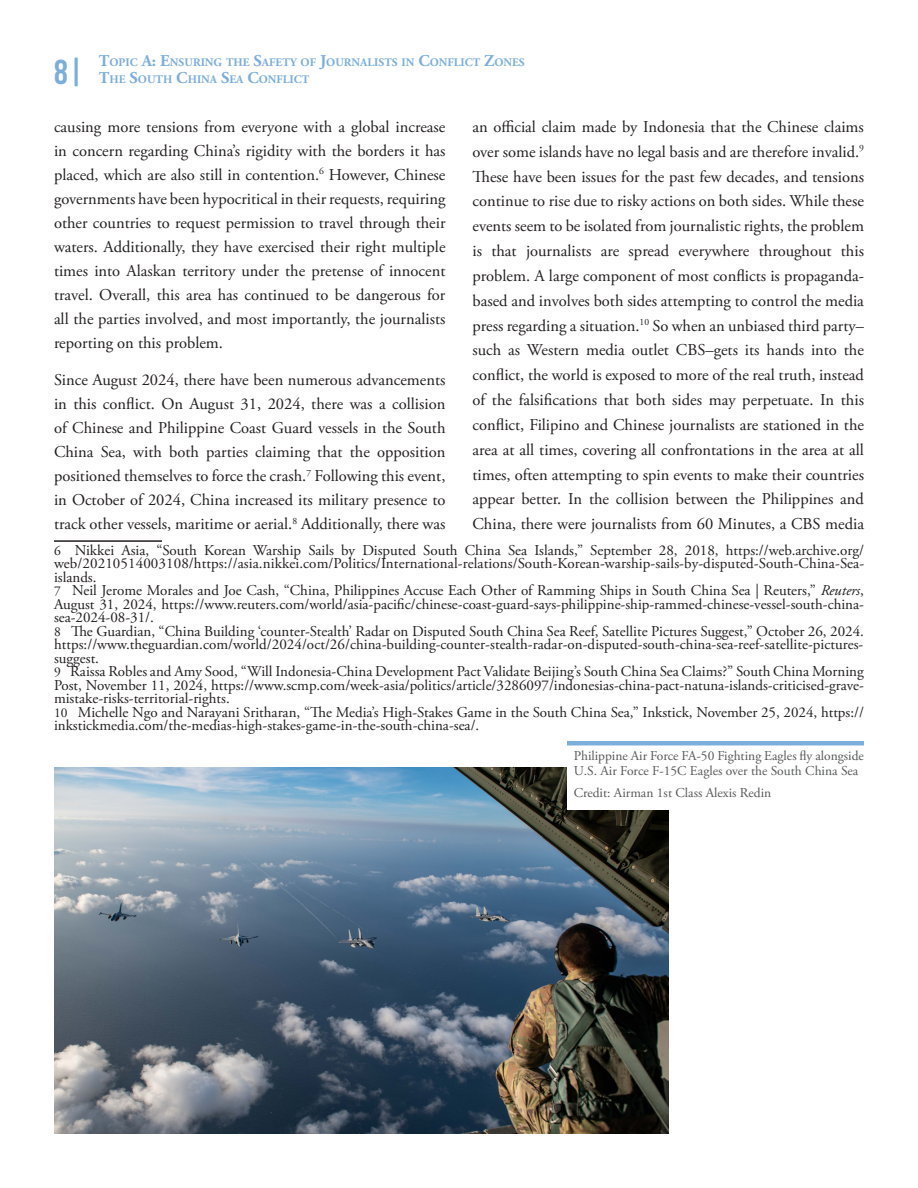
<style>
.page{position:relative;width:918px;height:1188px;background:#fff}
.page>*{position:absolute;margin:0;border:0;box-sizing:border-box;transform-origin:0 0}
.Body_Header__Letter{font:700 34.5px "Bebas Neue";color:#7baedd}
.t1{font:16.5px/24.9px "Adobe Garamond Pro";color:#231f20;text-align:justify}
.Footnote_Style{font:15px/13.5px "Adobe Garamond Pro";color:#231f20;text-align:justify}
.Photo_Caption_L{font:13.5px/15px "Adobe Garamond Pro";color:#57585a}
.Body_Header_Style{font:700 11.55px "Adobe Garamond Pro";color:#7baedd}
.s1{font-size:16.5px}
.s2{font-size:13.5px}
.s3{font-style:italic}
</style>
<div class="page">
<img style="left:54px;top:768px;width:614px;height:366px">
<div style="left:567px;top:743px;width:297px;height:67px;background:#fff"></div>
<hr style="left:567px;top:741px;width:297px;height:4px;background:#7baedd">
<hr style="left:54px;top:540px;width:108px;height:2px;background:#231f20">
<p class="Body_Header__Letter" style="left:54px;top:53px;width:32px">8|</p>
<p class="Body_Header_Style" style="left:99px;top:56px;width:427px"><span class="s1">T</span>OPIC <span class="s1">A: E</span>NSURING THE <span class="s1">S</span>AFETY OF <span class="s1">J</span>OURNALISTS IN <span class="s1">C</span>ONFLICT <span class="s1">Z</span>ONES</p>
<p class="Body_Header_Style" style="left:99px;top:72px;width:212px"><span class="s1">T</span>HE <span class="s1">S</span>OUTH <span class="s1">C</span>HINA <span class="s1">S</span>EA <span class="s1">C</span>ONFLICT</p>
<p class="t1" style="left:54px;top:115px;width:393px;line-height:24px">causing more tensions from everyone with a global increase in concern regarding China’s rigidity with the borders it has placed, which are also still in contention.<sup>6</sup> However, Chinese governments have been hypocritical in their requests, requiring other countries to request permission to travel through their waters. Additionally, they have exercised their right multiple times into Alaskan territory under the pretense of innocent travel. Overall, this area has continued to be dangerous for all the parties involved, and most importantly, the journalists reporting on this problem.</p>
<p class="t1" style="left:54px;top:369px;width:393px;line-height:24px">Since August 2024, there have been numerous advancements in this conflict. On August 31, 2024, there was a collision of Chinese and Philippine Coast Guard vessels in the South China Sea, with both parties claiming that the opposition positioned themselves to force the crash.<sup>7</sup> Following this event, in October of 2024, China increased its military presence to track other vessels, maritime or aerial.<sup>8</sup> Additionally, there was</p>
<p class="Footnote_Style" style="left:54px;top:544px;width:812px"><span class="s2">6</span> Nikkei Asia, “South Korean Warship Sails by Disputed South China Sea Islands,” September 28, 2018, https://web.archive.org/ web/20210514003108/https://asia.nikkei.com/Politics/International-relations/South-Korean-warship-sails-by-disputed-South-China-Sea&shy;islands.</p>
<p class="Footnote_Style" style="left:54px;top:584px;width:812px"><span class="s2">7</span> Neil Jerome Morales and Joe Cash, “China, Philippines Accuse Each Other of Ramming Ships in South China Sea | Reuters,” <span class="s3">Reuters</span>, August 31, 2024, https://www.reuters.com/world/asia-pacific/chinese-coast-guard-says-philippine-ship-rammed-chinese-vessel-south-china&shy;sea-2024-08-31/.</p>
<p class="Footnote_Style" style="left:54px;top:625px;width:811px"><span class="s2">8</span> The Guardian, “China Building ‘counter-Stealth’ Radar on Disputed South China Sea Reef, Satellite Pictures Suggest,” October 26, 2024. https://www.theguardian.com/world/2024/oct/26/china-building-counter-stealth-radar-on-disputed-south-china-sea-reef-satellite-pictures&shy;suggest.</p>
<p class="Footnote_Style" style="left:54px;top:665px;width:811px"><span class="s2">9</span> Raissa Robles and Amy Sood, “Will Indonesia-China Development Pact Validate Beijing’s South China Sea Claims?” South China Morning Post, November 11, 2024, https://www.scmp.com/week-asia/politics/article/3286097/indonesias-china-pact-natuna-islands-criticised-grave&shy;mistake-risks-territorial-rights.</p>
<p class="Footnote_Style" style="left:54px;top:706px;width:812px"><span class="s2">10</span> Michelle Ngo and Narayani Sritharan, “The Media’s High-Stakes Game in the South China Sea,” Inkstick, November 25, 2024, https:// inkstickmedia.com/the-medias-high-stakes-game-in-the-south-china-sea/.</p>
<p class="t1" style="left:472px;top:115px;width:393px">an official claim made by Indonesia that the Chinese claims over some islands have no legal basis and are therefore invalid.<sup>9<br></sup>These have been issues for the past few decades, and tensions continue to rise due to risky actions on both sides. While these events seem to be isolated from journalistic rights, the problem is that journalists are spread everywhere throughout this problem. A large component of most conflicts is propaganda&shy;based and involves both sides attempting to control the media press regarding a situation.<sup>10</sup> So when an unbiased third party– such as Western media outlet CBS–gets its hands into the conflict, the world is exposed to more of the real truth, instead of the falsifications that both sides may perpetuate. In this conflict, Filipino and Chinese journalists are stationed in the area at all times, covering all confrontations in the area at all times, often attempting to spin events to make their countries appear better. In the collision between the Philippines and China, there were journalists from 60 Minutes, a CBS media</p>
<p class="Photo_Caption_L" style="left:574px;top:748px;width:292px">Philippine Air Force FA-50 Fighting Eagles fly alongside<br>U.S. Air Force F-15C Eagles over the South China Sea</p>
<p class="Photo_Caption_L" style="left:574px;top:785px;width:199px">Credit: Airman 1st Class Alexis Redin</p>
</div>
